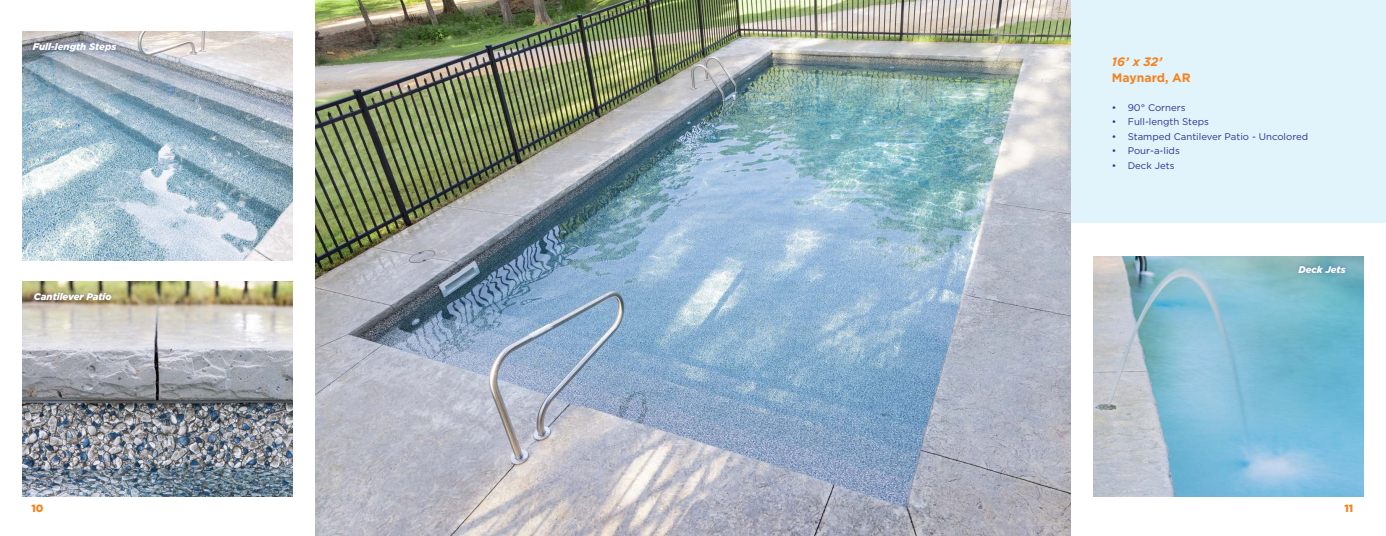
<style>
.page{position:relative;width:1386px;height:536px;background:#fff}
.page>*{position:absolute;margin:0;border:0;box-sizing:border-box;transform-origin:0 0}
.t1{font:700 12.25px "Gotham HTF";color:#f58220}
.t2{font:italic 700 12.25px "Gotham HTF";color:#f58220}
.t3{font:900 10.5px "Gotham";color:#f58220}
.t4{font:9.62px "Gotham HTF";color:#2e3092}
.t5{font:italic 900 9.62px "Gotham HTF";color:#fff}
</style>
<div class="page">
<img style="left:315px;top:0;width:756px;height:536px">
<img style="left:1094px;top:256px;width:269px;height:240px">
<img style="left:23px;top:281px;width:269px;height:215px">
<img style="left:23px;top:32px;width:269px;height:228px">
<div style="left:1071px;top:0;width:315px;height:222px;background:#e1f4fc"></div>
<div style="left:1295px;top:262px;width:54px;height:14px;background:#2e3092;opacity:.36"></div>
<div style="left:27px;top:38px;width:94px;height:19px;background:#2e3092;opacity:.34"></div>
<div style="left:31px;top:289px;width:84px;height:14px;background:#2e3092;opacity:.35"></div>
<p class="t5" style="left:33px;top:41px;width:85px">Full-length Steps</p>
<p class="t5" style="left:34px;top:290px;width:79px">Cantilever Patio</p>
<p class="t2" style="left:1112px;top:54px;width:52px">16’ x 32’</p>
<p class="t1" style="left:1112px;top:71px;width:80px">Maynard, AR</p>
<p class="t4" style="left:1112px;top:102px;width:75px">• 90° Corners</p>
<p class="t4" style="left:1112px;top:117px;width:98px">• Full-length Steps</p>
<p class="t4" style="left:1112px;top:131px;width:198px">• Stamped Cantilever Patio - Uncolored</p>
<p class="t4" style="left:1112px;top:145px;width:69px">• Pour-a-lids</p>
<p class="t4" style="left:1112px;top:160px;width:64px">• Deck Jets</p>
<p class="t5" style="left:1298px;top:263px;width:49px">Deck Jets</p>
<p class="t3" style="left:32px;top:502px;width:14px">10</p>
<p class="t3" style="left:1344px;top:502px;width:10px">11</p>
</div>
